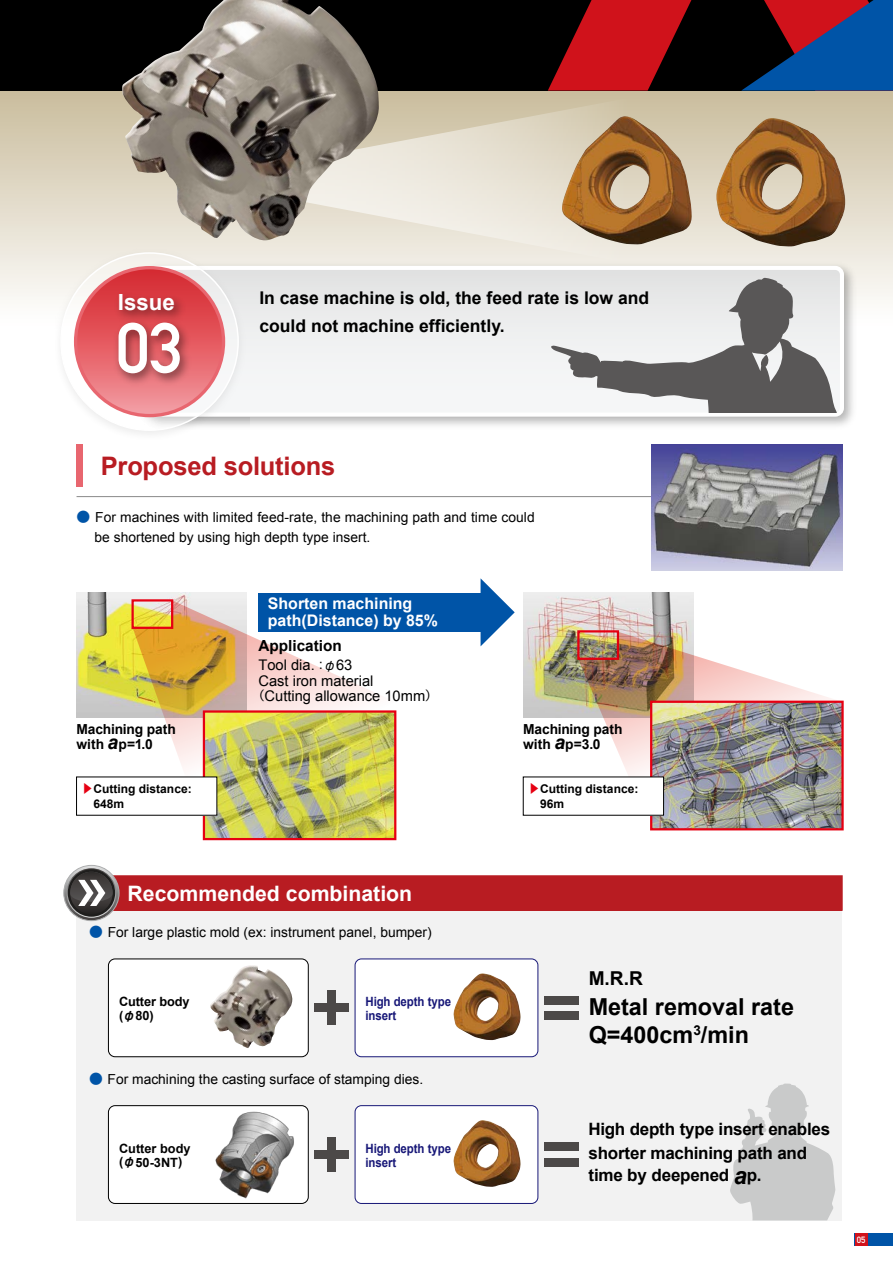
<style>
.page{position:relative;width:893px;height:1263px;background:#fff}
.page>*{position:absolute;margin:0;border:0;box-sizing:border-box;transform-origin:0 0}
.t1{font:700 70.2px "DIN Alternate";color:#fff}
.t2{font:700 25.5px "Arial";letter-spacing:-.01em;color:#b81c22}
.t3{font:700 23.4px/27.6px "Arial";color:#000}
.t4{font:700 22.35px "Arial";color:#fff}
.t5{font:700 21.3px "Arial";color:#fff}
.t6{font:700 19.2px "Arial";color:#000}
.t7{font:700 17.55px/27.6px "Arial";color:#000}
.t8{font:700 16.95px/24.5px "Arial";letter-spacing:-.015em;color:#000}
.t9{font:700 15.9px/17px "Arial";color:#fff}
.t10{font:700 15.3px "Arial";color:#000}
.t11{font:14.7px "Arial";color:#000}
.t12{font:13.8px/20.1px "Arial";color:#000}
.t13{font:700 13.8px/14.9px "Arial";letter-spacing:-.005em;color:#000}
.t14{font:700 12.75px/13.8px "Arial";letter-spacing:-.01em;color:#181878;scale:.9 1}
.t15{font:700 12.75px/13.8px "Arial";color:#000}
.t16{font:700 12px/14.4px "Arial";color:#000}
.t17{font:700 9px "DIN Alternate";color:#fff}
.s1{font-family:"Shin Go Pro";font-weight:500;color:#0054a7}
.s2{font-family:"Shin Go Pr 6";font-size:12.15px}
.s3{font-style:italic;font-size:19.35px}
.s4{font-family:"Shin Go Pro";font-weight:400;color:#e60012}
.s5{font-family:"Shin Go Pro De";font-size:12.15px}
.s6{font-style:italic;font-size:23.85px}
</style>
<div class="page">
<div style="left:0;top:91px;width:893px;height:238px;background:linear-gradient(to bottom,#cabc9d,#fff)"></div>
<div style="left:0;top:0;width:893px;height:91px;background:#000"></div>
<svg style="left:548px;top:0;width:144px;height:91px"></svg>
<svg style="left:741px;top:0;width:152px;height:91px"></svg>
<div style="left:77px;top:910px;width:765px;height:310px;background:#f2f2f2"></div>
<svg style="left:730px;top:1083px;width:106px;height:137px"></svg>
<div style="left:108px;top:959px;width:200px;height:98px;background:#fff;border-radius:7px"></div>
<div style="left:108px;top:958px;width:201px;height:99px;border:1px solid #000;border-radius:7px"></div>
<div style="left:355px;top:959px;width:183px;height:98px;background:#fff;border-radius:6px"></div>
<div style="left:355px;top:958px;width:183px;height:99px;border:1px solid #181878;border-radius:6px"></div>
<div style="left:108px;top:1106px;width:200px;height:97px;background:#fff;border-radius:7px"></div>
<div style="left:108px;top:1105px;width:201px;height:99px;border:1px solid #000;border-radius:7px"></div>
<div style="left:355px;top:1106px;width:183px;height:97px;background:#fff;border-radius:6px"></div>
<div style="left:355px;top:1105px;width:183px;height:99px;border:1px solid #181878;border-radius:6px"></div>
<img style="left:77px;top:593px;width:170px;height:124px">
<img style="left:523px;top:593px;width:170px;height:124px">
<hr style="left:77px;top:496px;width:765px;height:1px;background:#898989">
<svg style="left:191px;top:98px;width:436px;height:159px;background:#e5decf"></svg>
<img style="left:651px;top:444px;width:191px;height:127px">
<div style="left:258px;top:593px;width:227px;height:38px;background:#0054a7"></div>
<svg style="left:481px;top:579px;width:34px;height:67px"></svg>
<div style="left:327px;top:990px;width:9px;height:35px;background:#4c4948"></div>
<div style="left:314px;top:1003px;width:34px;height:9px;background:#4c4948"></div>
<div style="left:544px;top:996px;width:35px;height:8px;background:#4c4948"></div>
<div style="left:544px;top:1011px;width:35px;height:9px;background:#4c4948"></div>
<div style="left:544px;top:1142px;width:35px;height:9px;background:#4c4948"></div>
<div style="left:544px;top:1158px;width:35px;height:8px;background:#4c4948"></div>
<div style="left:327px;top:1137px;width:9px;height:35px;background:#4c4948"></div>
<div style="left:314px;top:1150px;width:34px;height:9px;background:#4c4948"></div>
<img style="left:250px;top:257px;width:610px;height:169px">
<svg style="left:250px;top:264px;width:596px;height:155px"></svg>
<img style="left:50px;top:246px;width:200px;height:199px">
<svg style="left:61px;top:253px;width:177px;height:177px"></svg>
<div style="left:74px;top:266px;width:151px;height:151px;background:#e8666f;border-radius:50%"></div>
<div style="left:77px;top:269px;width:145px;height:145px;background:linear-gradient(to bottom,#d6282f,#f39399);border-radius:72px"></div>
<img style="left:108px;top:283px;width:91px;height:125px">
<svg style="left:549px;top:277px;width:289px;height:135px"></svg>
<div style="left:577px;top:630px;width:42px;height:30px;border:2px solid #e60012"></div>
<svg style="left:133px;top:600px;width:262px;height:229px"></svg>
<div style="left:131px;top:599px;width:42px;height:30px;border:2px solid #e60012"></div>
<img style="left:578px;top:632px;width:264px;height:143px">
<img style="left:653px;top:704px;width:188px;height:123px">
<div style="left:650px;top:701px;width:194px;height:129px;border:2px solid #e60012"></div>
<img style="left:206px;top:713px;width:187px;height:124px">
<div style="left:203px;top:710px;width:193px;height:130px;border:2px solid #e60012"></div>
<div style="left:77px;top:777px;width:140px;height:38px;background:#fff"></div>
<div style="left:523px;top:777px;width:141px;height:38px;background:#fff"></div>
<img style="left:453px;top:973px;width:68px;height:67px">
<img style="left:453px;top:1120px;width:68px;height:67px">
<img style="left:560px;top:116px;width:134px;height:129px">
<img style="left:716px;top:118px;width:130px;height:128px">
<div style="left:77px;top:444px;width:6px;height:43px;background:#e8666f"></div>
<img style="left:210px;top:965px;width:83px;height:83px">
<img style="left:122px;top:0;width:258px;height:241px">
<img style="left:215px;top:1111px;width:79px;height:88px">
<div style="left:77px;top:876px;width:765px;height:34px;background:#b81c22"></div>
<div style="left:76px;top:875px;width:767px;height:36px;border:2px solid #b81c22"></div>
<svg style="left:64px;top:865px;width:55px;height:56px"></svg>
<div style="left:63px;top:865px;width:56px;height:56px;border:1px solid #adaeaf;border-radius:50%"></div>
<svg style="left:67px;top:868px;width:49px;height:50px"></svg>
<svg style="left:68px;top:869px;width:47px;height:48px"></svg>
<div style="left:70px;top:872px;width:43px;height:42px;background:#2e2b2a;border-radius:21px"></div>
<svg style="left:70px;top:872px;width:43px;height:34px"></svg>
<div style="left:855px;top:1233px;width:38px;height:13px;background:#0054a7"></div>
<div style="left:855px;top:1233px;width:12px;height:13px;background:#d0121b"></div>
<h3 class="t4" style="left:118px;top:288px;width:58px">Issue</h3>
<h1 class="t1" style="left:116px;top:295px;width:69px">03</h1>
<p class="t7" style="left:259px;top:285px;width:391px">In case machine is old, the feed rate is low and could not machine efficiently.</p>
<h2 class="t2" style="left:101px;top:449px;width:236px">Proposed solutions</h2>
<p class="t12" style="left:95px;top:507px;width:442px;text-indent:-18px"><span class="s1">●</span> For machines with limited feed-rate, the machining path and time could be shortened by using high depth type insert.</p>
<p class="t9" style="left:268px;top:595px;width:172px">Shorten machining path(Distance) by 85%</p>
<p class="t10" style="left:258px;top:635px;width:85px">Application</p>
<p class="t11" style="left:258px;top:657px;width:95px">Tool dia.<span class="s2">：φ</span>63</p>
<p class="t11" style="left:258px;top:672px;width:116px">Cast iron material</p>
<p class="t11" style="left:252px;top:688px;width:187px"><span class="s2">（</span>Cutting allowance 10mm<span class="s2">）</span></p>
<p class="t13" style="left:76px;top:722px;width:101px">Machining path with <span class="s3">a</span>p=1.0</p>
<p class="t13" style="left:523px;top:722px;width:101px">Machining path with <span class="s3">a</span>p=3.0</p>
<p class="t16" style="left:93px;top:782px;width:100px;text-indent:-12px"><span class="s4">▶</span>Cutting distance:<br>648m</p>
<p class="t16" style="left:540px;top:782px;width:100px;text-indent:-12px"><span class="s4">▶</span>Cutting distance:<br>96m</p>
<h3 class="t5" style="left:128px;top:879px;width:286px">Recommended combination</h3>
<p class="t12" style="left:89px;top:922px;width:344px"><span class="s1">●</span> For large plastic mold (ex: instrument panel, bumper)</p>
<p class="t15" style="left:119px;top:995px;width:72px">Cutter body (<span class="s5">φ</span>80)</p>
<p class="t14" style="left:366px;top:995px;width:96px">High depth type insert</p>
<p class="t12" style="left:89px;top:1069px;width:336px"><span class="s1">●</span> For machining the casting surface of stamping dies.</p>
<p class="t15" style="left:119px;top:1141px;width:73px;line-height:14.4px">Cutter body (<span class="s5">φ</span>50-3NT)</p>
<p class="t14" style="left:366px;top:1142px;width:96px">High depth type insert</p>
<h3 class="t6" style="left:589px;top:966px;width:56px">M.R.R</h3>
<h3 class="t3" style="left:589px;top:994px;width:207px">Metal removal rate<br>Q=400cm<sup>3</sup>/min</h3>
<p class="t8" style="left:588px;top:1117px;width:243px">High depth type insert enables shorter machining path and</p>
<p class="t8" style="left:589px;top:1164px;width:174px">time by deepened <span class="s6">a</span>p.</p>
<p class="t17" style="left:857px;top:1233px;width:10px">05</p>
</div>
